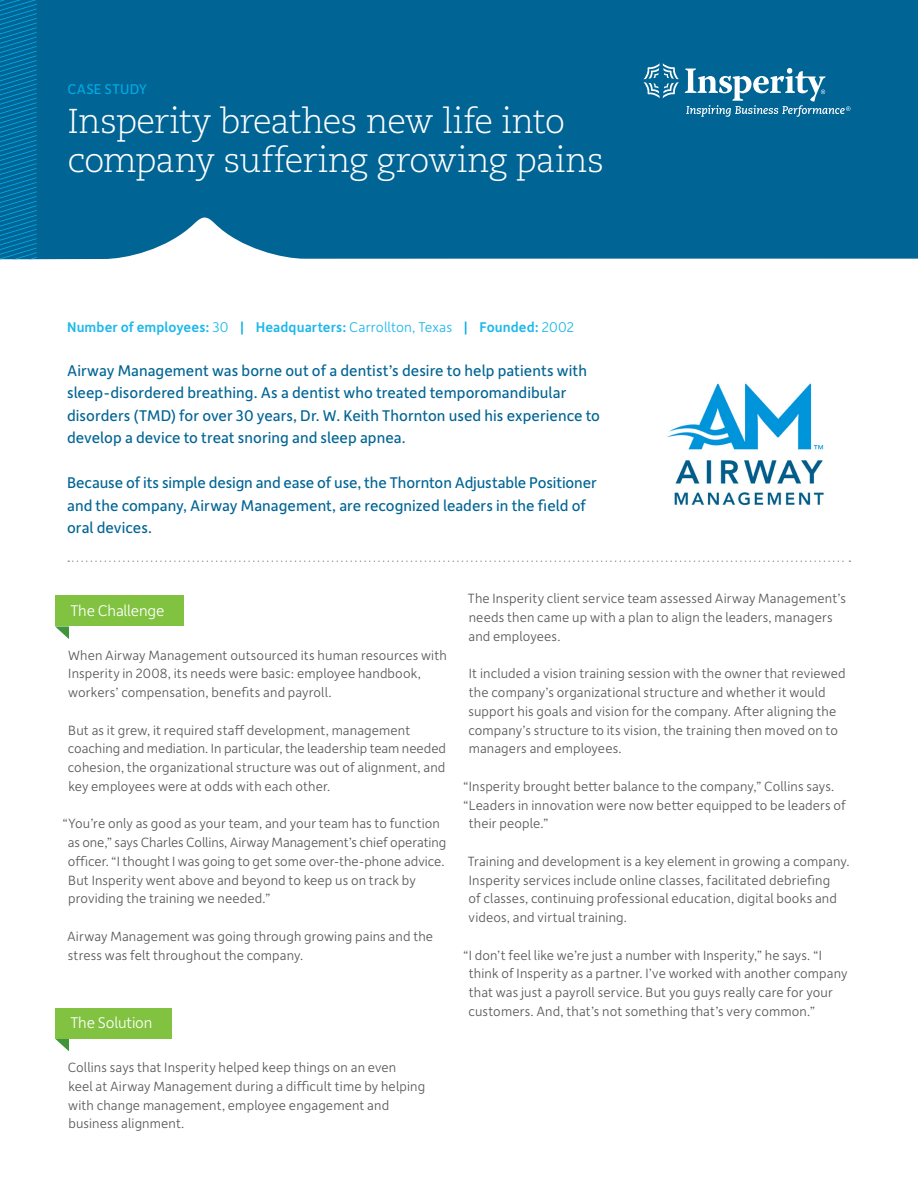
<style>
.page{position:relative;width:918px;height:1188px;background:#fff}
.page>*{position:absolute;margin:0;border:0;box-sizing:border-box;transform-origin:0 0}
.t1{font:300 34.5px/39px "Caecilia LT Std";letter-spacing:-.025em;color:#fff}
.t2{font:16.5px/22.5px "Depot New";letter-spacing:.005em;color:#006494}
.t3{font:300 16.5px "Depot New";letter-spacing:-.01em;color:#fff}
.t4{font:500 15px "Depot New";letter-spacing:.01em;color:#1db8eb}
.t5{font:15px "Depot New";letter-spacing:.015em;color:#00abe7}
.t6{font:300 14.25px/18.8px "Depot New";letter-spacing:.01em;color:#57585a}
.s1{font-weight:300}
.s2{color:#00abe7}
</style>
<div class="page">
<div style="left:37px;top:0;width:881px;height:259px;background:#006494"></div>
<svg style="left:0;top:0;width:37px;height:259px;background:#0070a3"></svg>
<svg style="left:644px;top:63px;width:35px;height:35px"></svg>
<svg style="left:685px;top:68px;width:165px;height:49px;background:#3986ac"></svg>
<svg style="left:55px;top:626px;width:14px;height:13px"></svg>
<div style="left:55px;top:596px;width:129px;height:30px;background:#81c340"></div>
<svg style="left:55px;top:1039px;width:14px;height:12px"></svg>
<div style="left:55px;top:1008px;width:117px;height:31px;background:#81c340"></div>
<svg style="left:68px;top:560px;width:782px;height:2px"></svg>
<img style="left:667px;top:383px;width:157px;height:123px">
<p class="t5" style="left:68px;top:79px;width:81px">CASE STUDY</p>
<h1 class="t1" style="left:68px;top:102px;width:538px">Insperity breathes new life into company suffering growing pains</h1>
<p class="t4" style="left:67px;top:317px;width:509px">Number of employees: <span class="s1">30</span> <span class="s2">|</span> Headquarters: <span class="s1">Carrollton, Texas</span> <span class="s2">|</span> Founded: <span class="s1">2002</span></p>
<p class="t2" style="left:67px;top:358px;width:535px">Airway Management was borne out of a dentist’s desire to help patients with sleep-disordered breathing. As a dentist who treated temporomandibular disorders (TMD) for over 30 years, Dr. W. Keith Thornton used his experience to develop a device to treat snoring and sleep apnea.</p>
<p class="t2" style="left:67px;top:471px;width:531px">Because of its simple design and ease of use, the Thornton Adjustable Positioner and the company, Airway Management, are recognized leaders in the field of oral devices.</p>
<p class="t3" style="left:70px;top:600px;width:95px">The Challenge</p>
<p class="t6" style="left:68px;top:645px;width:380px">When Airway Management outsourced its human resources with<br>Insperity in 2008, its needs were basic: employee handbook, workers’ compensation, benefits and payroll.</p>
<p class="t6" style="left:68px;top:720px;width:380px">But as it grew, it required staff development, management coaching and mediation. In particular, the leadership team needed cohesion, the organizational structure was out of alignment, and key employees were at odds with each other.</p>
<p class="t6" style="left:68px;top:814px;width:380px;text-indent:-5px">“You’re only as good as your team, and your team has to function as one,” says Charles Collins, Airway Management’s chief operating officer. “I thought I was going to get some over-the-phone advice.<br>But Insperity went above and beyond to keep us on track by providing the training we needed.”</p>
<p class="t6" style="left:67px;top:926px;width:368px">Airway Management was going through growing pains and the stress was felt throughout the company.</p>
<p class="t3" style="left:70px;top:1012px;width:84px">The Solution</p>
<p class="t6" style="left:68px;top:1057px;width:359px">Collins says that Insperity helped keep things on an even<br>keel at Airway Management during a difficult time by helping with change management, employee engagement and business alignment.</p>
<p class="t6" style="left:468px;top:589px;width:380px">The Insperity client service team assessed Airway Management’s needs then came up with a plan to align the leaders, managers and employees.</p>
<p class="t6" style="left:468px;top:664px;width:379px">It included a vision training session with the owner that reviewed the company’s organizational structure and whether it would support his goals and vision for the company. After aligning the company’s structure to its vision, the training then moved on to managers and employees.</p>
<p class="t6" style="left:463px;top:776px;width:373px">“Insperity brought better balance to the company,” Collins says.</p>
<p class="t6" style="left:463px;top:795px;width:384px">“Leaders in innovation were now better equipped to be leaders of</p>
<p class="t6" style="left:469px;top:814px;width:81px">their people.”</p>
<p class="t6" style="left:468px;top:851px;width:383px">Training and development is a key element in growing a company.<br>Insperity services include online classes, facilitated debriefing<br>of classes, continuing professional education, digital books and videos, and virtual training.</p>
<p class="t6" style="left:468px;top:945px;width:381px;text-indent:-5px">“I don’t feel like we’re just a number with Insperity,” he says. “I think of Insperity as a partner. I’ve worked with another company that was just a payroll service. But you guys really care for your customers. And, that’s not something that’s very common.”</p>
</div>
